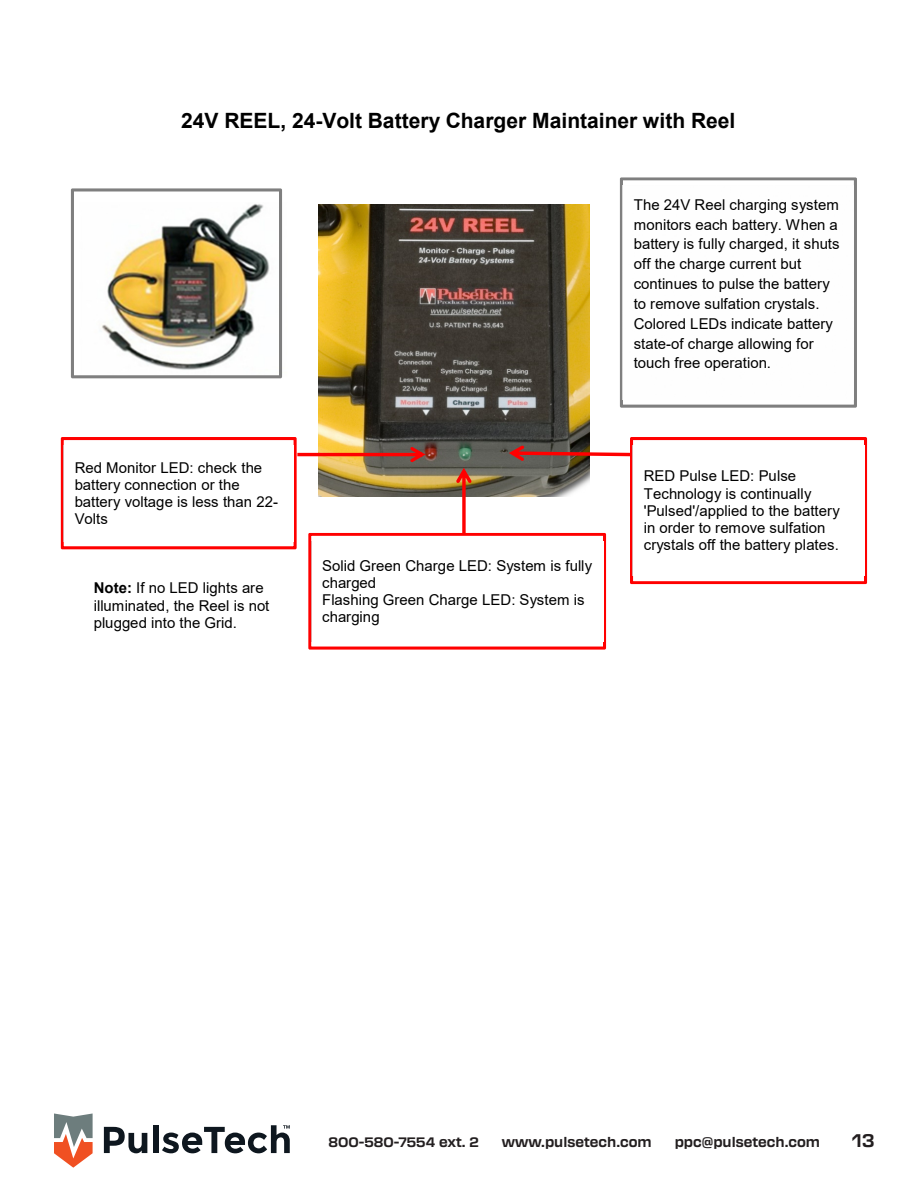
<style>
.page{position:relative;width:918px;height:1188px;background:#fff}
.page>*{position:absolute;margin:0;border:0;box-sizing:border-box;transform-origin:0 0}
.t1{font:700 21px "Arial";color:#000}
.t2{font:700 18px "Transducer";color:#231f20}
.t3{font:15px/17.2px "Arial";color:#000}
.t4{font:700 13.5px "Transducer";color:#231f20}
.s1{font-weight:700}
</style>
<div class="page">
<svg style="left:104px;top:1127px;width:43px;height:26px"></svg>
<div style="left:153px;top:1125px;width:5px;height:28px;background:#0e171f"></div>
<svg style="left:54px;top:1113px;width:39px;height:55px"></svg>
<svg style="left:162px;top:1125px;width:128px;height:28px"></svg>
<img style="left:318px;top:205px;width:272px;height:232px">
<svg style="left:620px;top:177px;width:237px;height:231px"></svg>
<img style="left:623px;top:186px;width:231px;height:213px">
<img style="left:71px;top:188px;width:211px;height:190px">
<svg style="left:61px;top:437px;width:806px;height:213px"></svg>
<p class="t1" style="left:181px;top:112px;width:556px">24V REEL, 24-Volt Battery Charger Maintainer with Reel</p>
<p class="t3" style="left:75px;top:460px;width:205px">Red Monitor LED: check the battery connection or the battery voltage is less than 22-<br>Volts</p>
<p class="t3" style="left:94px;top:581px;width:177px"><span class="s1">Note:</span> If no LED lights are illuminated, the Reel is not plugged into the Grid.</p>
<p class="t3" style="left:322px;top:558px;width:272px">Solid Green Charge LED: System is fully charged<br>Flashing Green Charge LED: System is charging</p>
<p class="t3" style="left:634px;top:196px;width:207px;line-height:19.8px">The 24V Reel charging system monitors each battery. When a battery is fully charged, it shuts off the charge current but continues to pulse the battery to remove sulfation crystals.<br>Colored LEDs indicate battery state-of charge allowing for touch free operation.</p>
<p class="t3" style="left:644px;top:469px;width:198px">RED Pulse LED: Pulse<br>Technology is continually 'Pulsed'/applied to the battery in order to remove sulfation crystals off the battery plates.</p>
<p class="t4" style="left:328px;top:1132px;width:152px">800-580-7554 ext. 2</p>
<p class="t4" style="left:502px;top:1132px;width:151px">www.pulsetech.com</p>
<p class="t4" style="left:675px;top:1132px;width:147px">ppc@pulsetech.com</p>
<p class="t2" style="left:852px;top:1127px;width:24px">13</p>
</div>
